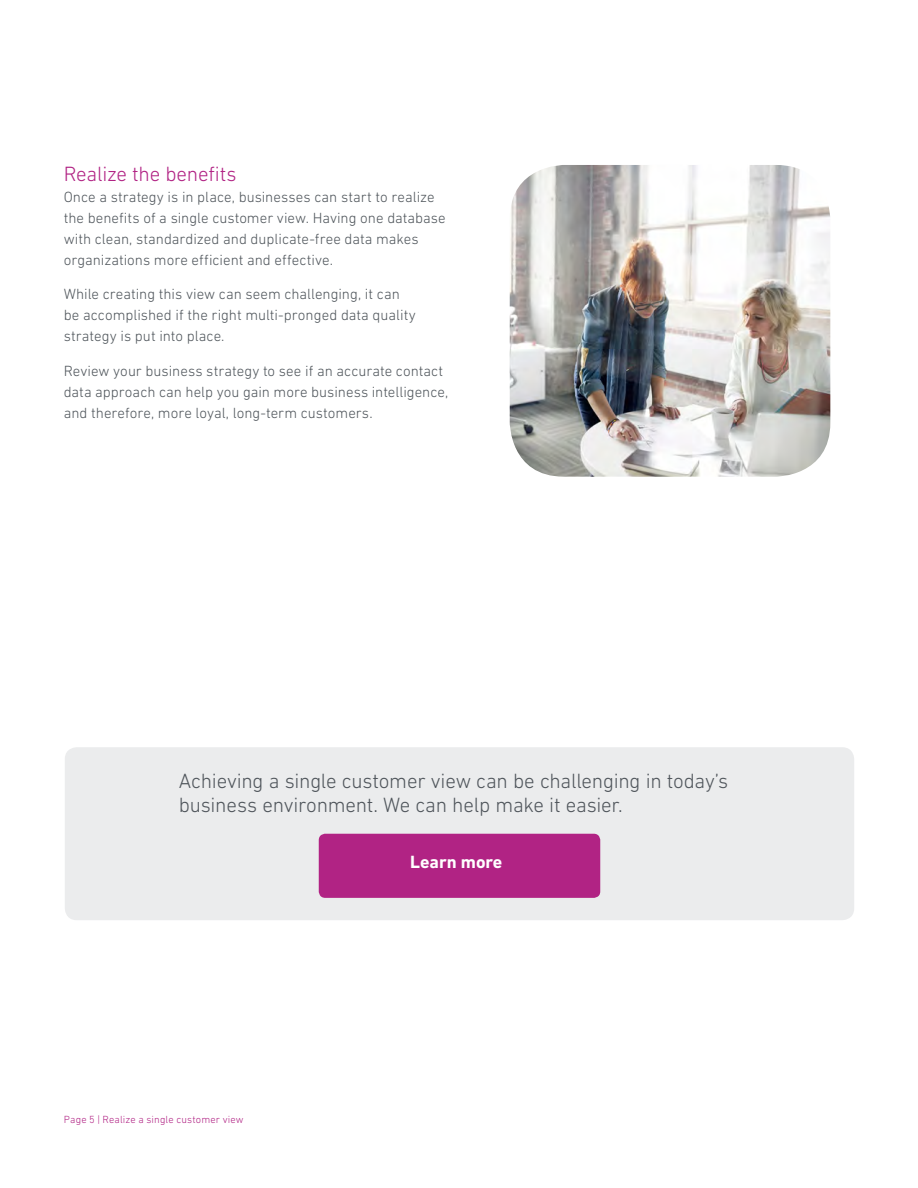
<style>
.page{position:relative;width:918px;height:1188px;background:#fff}
.page>*{position:absolute;margin:0;border:0;box-sizing:border-box;transform-origin:0 0}
.t1{font:300 21px/24px "DIN Next W1 G";letter-spacing:-.01em;color:#4f555b}
.t2{font:300 21px "DIN Next W1 G";letter-spacing:-.01em;color:#b12384}
.t3{font:700 18px "DIN Next W1 G";color:#fff}
.t4{font:300 15px/21px "DIN Next W1 G";color:#4f555b}
.t5{font:300 10.5px "DIN Next W1 G";letter-spacing:.015em;color:#b12384}
</style>
<div class="page">
<img style="left:510px;top:165px;width:320px;height:312px">
<div style="left:65px;top:747px;width:789px;height:173px;background:#ebeced;border-radius:12px"></div>
<div style="left:319px;top:834px;width:281px;height:64px;background:#b12384;border-radius:6px"></div>
<h1 class="t2" style="left:64px;top:162px;width:174px">Realize the benefits</h1>
<p class="t4" style="left:64px;top:186px;width:384px">Once a strategy is in place, businesses can start to realize the benefits of a single customer view. Having one database with clean, standardized and duplicate-free data makes organizations more efficient and effective.</p>
<p class="t4" style="left:64px;top:283px;width:353px">While creating this view can seem challenging, it can be accomplished if the right multi-pronged data quality strategy is put into place.</p>
<p class="t4" style="left:64px;top:360px;width:386px">Review your business strategy to see if an accurate contact data approach can help you gain more business intelligence, and therefore, more loyal, long-term customers.</p>
<h1 class="t1" style="left:179px;top:768px;width:551px">Achieving a single customer view can be challenging in today’s business environment. We can help make it easier.</h1>
<p class="t5" style="left:64px;top:1113px;width:181px">Page 5 | Realize a single customer view</p>
<p class="t3" style="left:410px;top:852px;width:94px">Learn more</p>
</div>
